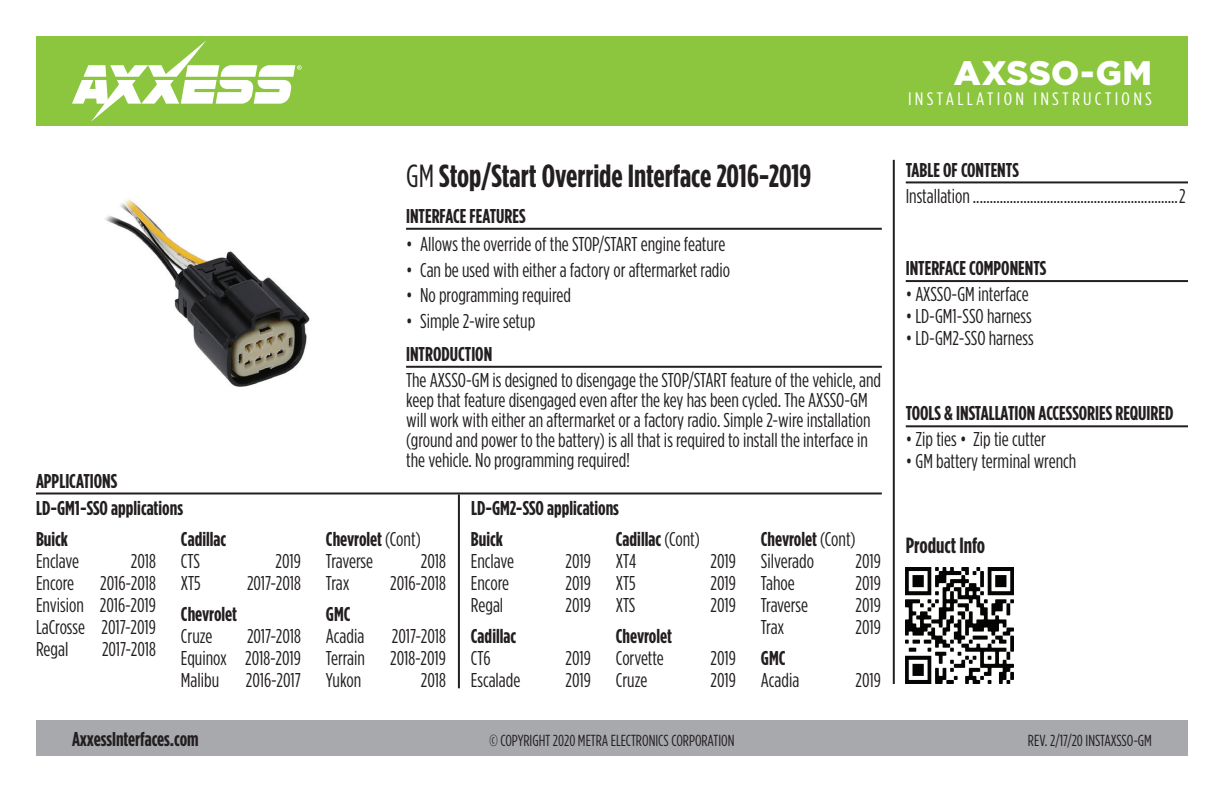
<style>
.page{position:relative;width:1224px;height:792px;background:#fff}
.page>*{position:absolute;margin:0;border:0;box-sizing:border-box;transform-origin:0 0}
.t1{font:900 34px "Gotham";letter-spacing:.005em;color:#fff}
.t2{font:700 32px "Gotham Condensed";color:#231f20}
.t3{font:700 22px "Gotham Condensed";color:#231f20}
.t4{font:20px/22px "Gotham Condensed";color:#231f20}
.t5{font:700 20px "Gotham Condensed";color:#231f20}
.t6{font:18px "Gotham Condensed";letter-spacing:.16em;color:#fff;scale:1.14 1}
.t7{font:16px "Gotham Condensed";color:#231f20}
.s1{font-weight:400}
.s2{font-weight:700}
</style>
<div class="page">
<div style="left:36px;top:720px;width:1152px;height:36px;background:#a8a9ad"></div>
<hr style="left:893px;top:160px;width:2px;height:524px;background:#231f20">
<div style="left:36px;top:36px;width:1152px;height:90px;background:#8bc63e"></div>
<svg style="left:72px;top:40px;width:230px;height:82px"></svg>
<img style="left:906px;top:568px;width:107px;height:116px">
<hr style="left:406px;top:228px;width:476px;height:2px;background:#231f20">
<hr style="left:406px;top:366px;width:476px;height:2px;background:#231f20">
<hr style="left:906px;top:280px;width:282px;height:2px;background:#231f20">
<hr style="left:906px;top:425px;width:282px;height:2px;background:#231f20">
<hr style="left:906px;top:181px;width:282px;height:2px;background:#231f20">
<img style="left:105px;top:198px;width:205px;height:189px">
<hr style="left:36px;top:492px;width:846px;height:2px;background:#231f20">
<hr style="left:458px;top:494px;width:2px;height:194px;background:#231f20">
<h2 class="t2" style="left:406px;top:158px;width:407px"><span class="s1">GM</span> Stop/Start Override Interface 2016-2019</h2>
<p class="t5" style="left:406px;top:204px;width:121px">INTERFACE FEATURES</p>
<p class="t4" style="left:406px;top:233px;width:321px">• Allows the override of the STOP/START engine feature</p>
<p class="t4" style="left:406px;top:259px;width:326px">• Can be used with either a factory or aftermarket radio</p>
<p class="t4" style="left:406px;top:284px;width:166px">• No programming required</p>
<p class="t4" style="left:406px;top:310px;width:131px">• Simple 2-wire setup</p>
<p class="t5" style="left:406px;top:342px;width:88px">INTRODUCTION</p>
<p class="t5" style="left:36px;top:470px;width:83px">APPLICATIONS</p>
<p class="t4" style="left:406px;top:370px;width:477px;line-height:20px">The AXSSO-GM is designed to disengage the STOP/START feature of the vehicle, and keep that feature disengaged even after the key has been cycled. The AXSSO-GM will work with either an aftermarket or a factory radio. Simple 2-wire installation (ground and power to the battery) is all that is required to install the interface in the vehicle. No programming required!</p>
<p class="t5" style="left:36px;top:497px;width:149px">LD-GM1-SSO applications</p>
<p class="t5" style="left:471px;top:497px;width:149px">LD-GM2-SSO applications</p>
<p class="t5" style="left:36px;top:528px;width:34px">Buick</p>
<p class="t4" style="left:36px;top:550px;width:45px">Enclave</p>
<p class="t4" style="left:131px;top:550px;width:27px">2018</p>
<p class="t4" style="left:36px;top:572px;width:40px">Encore</p>
<p class="t4" style="left:36px;top:572px;width:121px;text-align:justify;text-indent:64px">2016-2018<br>Envision 2016-2019<br>LaCrosse 2017-2019<br>Regal</p>
<p class="t4" style="left:102px;top:638px;width:55px">2017-2018</p>
<p class="t5" style="left:181px;top:528px;width:47px">Cadillac</p>
<p class="t4" style="left:181px;top:550px;width:21px">CTS</p>
<p class="t4" style="left:276px;top:550px;width:27px">2019</p>
<p class="t4" style="left:181px;top:572px;width:21px">XT5</p>
<p class="t4" style="left:247px;top:572px;width:55px">2017-2018</p>
<p class="t5" style="left:181px;top:603px;width:58px">Chevrolet</p>
<p class="t4" style="left:181px;top:625px;width:33px">Cruze</p>
<p class="t4" style="left:181px;top:625px;width:121px;text-align:justify;text-indent:66px">2017-2018<br>Equinox 2018-2019<br>Malibu</p>
<p class="t4" style="left:246px;top:669px;width:57px">2016-2017</p>
<p class="t4" style="left:326px;top:528px;width:96px"><span class="s2">Chevrolet</span> (Cont)<br>Traverse</p>
<p class="t4" style="left:421px;top:550px;width:27px">2018</p>
<p class="t4" style="left:326px;top:572px;width:25px">Trax</p>
<p class="t4" style="left:390px;top:572px;width:57px">2016-2018</p>
<p class="t5" style="left:326px;top:603px;width:26px">GMC</p>
<p class="t4" style="left:326px;top:625px;width:40px">Acadia</p>
<p class="t4" style="left:392px;top:625px;width:55px">2017-2018</p>
<p class="t4" style="left:326px;top:647px;width:41px">Terrain</p>
<p class="t4" style="left:390px;top:647px;width:57px">2018-2019</p>
<p class="t4" style="left:326px;top:669px;width:37px">Yukon</p>
<p class="t4" style="left:421px;top:669px;width:27px">2018</p>
<p class="t5" style="left:471px;top:528px;width:34px">Buick</p>
<p class="t4" style="left:471px;top:550px;width:45px">Enclave</p>
<p class="t4" style="left:566px;top:550px;width:27px">2019</p>
<p class="t4" style="left:471px;top:572px;width:40px">Encore</p>
<p class="t4" style="left:566px;top:572px;width:27px">2019</p>
<p class="t4" style="left:471px;top:594px;width:34px">Regal</p>
<p class="t4" style="left:566px;top:594px;width:27px">2019</p>
<p class="t5" style="left:471px;top:625px;width:47px">Cadillac</p>
<p class="t4" style="left:471px;top:647px;width:21px">CT6</p>
<p class="t4" style="left:566px;top:647px;width:27px">2019</p>
<p class="t4" style="left:471px;top:669px;width:51px">Escalade</p>
<p class="t4" style="left:566px;top:669px;width:27px">2019</p>
<p class="t4" style="left:616px;top:528px;width:85px"><span class="s2">Cadillac</span> (Cont)<br>XT4</p>
<p class="t4" style="left:711px;top:550px;width:27px">2019</p>
<p class="t4" style="left:616px;top:572px;width:21px">XT5</p>
<p class="t4" style="left:711px;top:572px;width:27px">2019</p>
<p class="t4" style="left:616px;top:594px;width:21px">XTS</p>
<p class="t4" style="left:711px;top:594px;width:27px">2019</p>
<p class="t5" style="left:616px;top:625px;width:58px">Chevrolet</p>
<p class="t4" style="left:616px;top:647px;width:49px">Corvette</p>
<p class="t4" style="left:711px;top:647px;width:27px">2019</p>
<p class="t4" style="left:616px;top:669px;width:33px">Cruze</p>
<p class="t4" style="left:711px;top:669px;width:27px">2019</p>
<p class="t4" style="left:761px;top:528px;width:96px"><span class="s2">Chevrolet</span> (Cont)<br>Silverado</p>
<p class="t4" style="left:855px;top:550px;width:27px">2019</p>
<p class="t4" style="left:761px;top:572px;width:35px">Tahoe</p>
<p class="t4" style="left:855px;top:572px;width:27px">2019</p>
<p class="t4" style="left:761px;top:594px;width:49px">Traverse</p>
<p class="t4" style="left:855px;top:594px;width:27px">2019</p>
<p class="t4" style="left:761px;top:616px;width:25px">Trax</p>
<p class="t4" style="left:855px;top:616px;width:27px">2019</p>
<p class="t5" style="left:761px;top:647px;width:26px">GMC</p>
<p class="t4" style="left:761px;top:669px;width:40px">Acadia</p>
<p class="t4" style="left:855px;top:669px;width:27px">2019</p>
<h1 class="t1" style="left:954px;top:53px;width:200px">AXSSO-GM</h1>
<p class="t6" style="left:908px;top:89px;width:215px">INSTALLATION INSTRUCTIONS</p>
<p class="t5" style="left:906px;top:158px;width:115px">TABLE OF CONTENTS</p>
<p class="t4" style="left:906px;top:184px;width:281px">Installation.............................................................2</p>
<p class="t5" style="left:906px;top:257px;width:142px">INTERFACE COMPONENTS</p>
<p class="t4" style="left:906px;top:283px;width:124px">• AXSSO-GM interface</p>
<p class="t4" style="left:906px;top:305px;width:128px">• LD-GM1-SSO harness</p>
<p class="t4" style="left:906px;top:327px;width:129px">• LD-GM2-SSO harness</p>
<p class="t5" style="left:906px;top:402px;width:269px">TOOLS &amp; INSTALLATION ACCESSORIES REQUIRED</p>
<p class="t4" style="left:906px;top:428px;width:142px">• Zip ties • Zip tie cutter</p>
<p class="t4" style="left:906px;top:450px;width:172px">• GM battery terminal wrench</p>
<p class="t3" style="left:906px;top:533px;width:81px">Product Info</p>
<p class="t5" style="left:72px;top:728px;width:128px">AxxessInterfaces.com</p>
<p class="t7" style="left:489px;top:732px;width:247px">© COPYRIGHT 2020 METRA ELECTRONICS CORPORATION</p>
<p class="t7" style="left:1028px;top:732px;width:126px">REV. 2/17/20 INSTAXSSO-GM</p>
</div>
